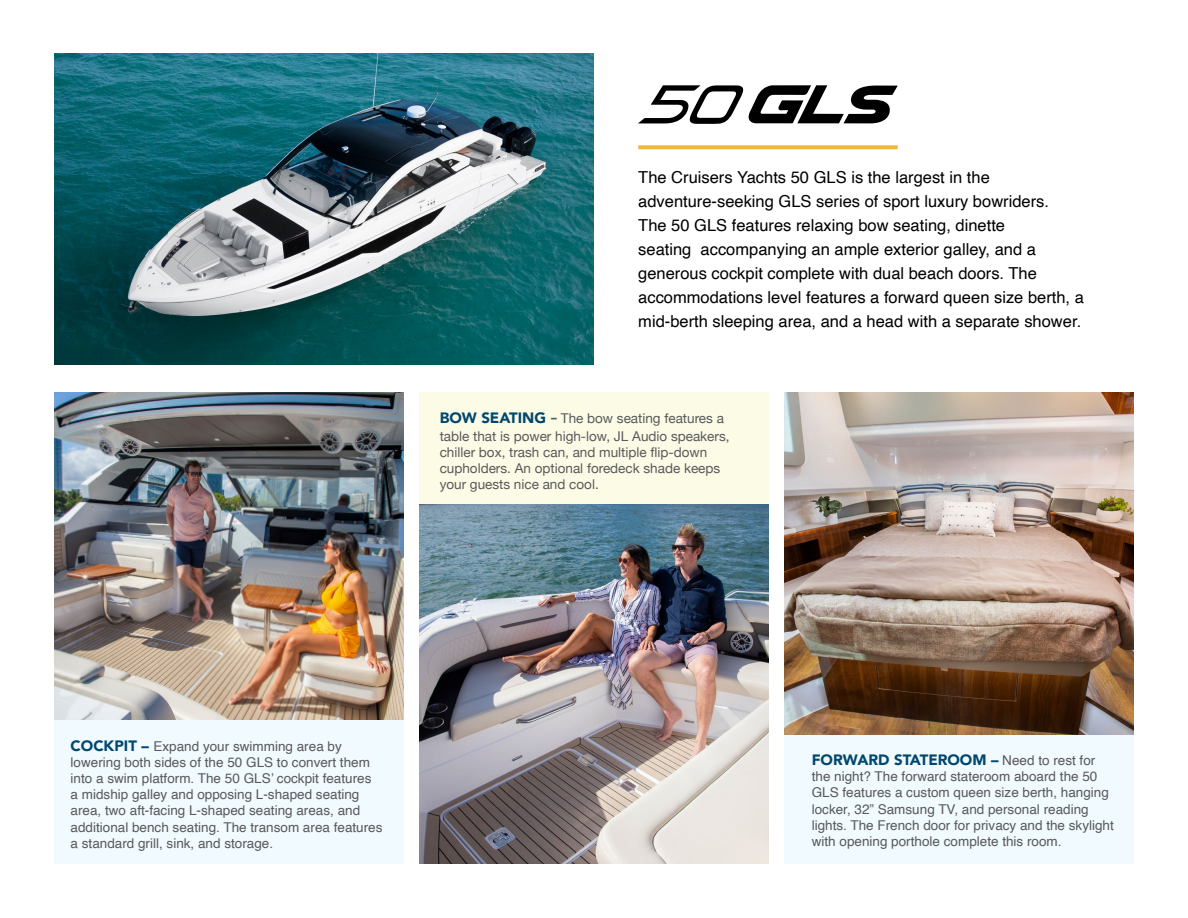
<style>
.page{position:relative;width:1188px;height:918px;background:#fff}
.page>*{position:absolute;margin:0;border:0;box-sizing:border-box;transform-origin:0 0}
.t1{font:16.5px/24px "Helvetica";color:#000}
.t2{font:900 15px "Avenir";color:#00476e}
.t3{font:13.5px/16.2px "Helvetica";color:#58595b}
.t4{font:13.5px/16.2px "Helvetica Neue";color:#58595b}
.s1{font-family:"Avenir";font-weight:900;font-size:15px;color:#00476e}
.s2{font-family:"Sui Generis Rg";font-weight:700;font-size:15px}
.s3{font-family:"Helvetica";font-weight:400;font-size:13.5px;color:#58595b}
</style>
<div class="page">
<img style="left:785px;top:392px;width:349px;height:344px">
<div style="left:785px;top:736px;width:349px;height:128px;background:#f1fafe"></div>
<div style="left:54px;top:719px;width:349px;height:145px;background:#f1fafe"></div>
<div style="left:419px;top:392px;width:350px;height:113px;background:#fcfbe6"></div>
<img style="left:54px;top:54px;width:540px;height:311px">
<img style="left:419px;top:505px;width:350px;height:359px">
<svg style="left:638px;top:85px;width:260px;height:39px"></svg>
<img style="left:54px;top:392px;width:349px;height:327px">
<svg style="left:638px;top:145px;width:260px;height:4px"></svg>
<p class="t1" style="left:638px;top:166px;width:447px">The Cruisers Yachts 50 GLS is the largest in the adventure-seeking GLS series of sport luxury bowriders.<br>The 50 GLS features relaxing bow seating, dinette<br>seating accompanying an ample exterior galley, and a generous cockpit complete with dual beach doors. The accommodations level features a forward queen size berth, a mid-berth sleeping area, and a head with a separate shower.</p>
<p class="t4" style="left:440px;top:410px;width:291px;line-height:18px"><span class="s1">BOW SEATING</span> <span class="s2">–</span> The bow seating features a table that is power high-low, JL Audio speakers,</p>
<p class="t4" style="left:440px;top:445px;width:282px">chiller box, trash can, and multiple flip-down cupholders. An optional foredeck shade keeps your guests nice and cool.</p>
<p class="t3" style="left:71px;top:738px;width:313px"><span class="s1">COCKPIT –</span> Expand your swimming area by lowering both sides of the 50 GLS to convert them into a swim platform. The 50 GLS’ cockpit features<br>a midship galley and opposing L-shaped seating area, two aft-facing L-shaped seating areas, and additional bench seating. The transom area features a standard grill, sink, and storage.</p>
<p class="t2" style="left:812px;top:747px;width:285px">FORWARD STATEROOM – <span class="s3">Need to rest for</span></p>
<p class="t3" style="left:812px;top:769px;width:304px">the night? The forward stateroom aboard the 50<br>GLS features a custom queen size berth, hanging locker, 32” Samsung TV, and personal reading lights. The French door for privacy and the skylight with opening porthole complete this room.</p>
</div>
